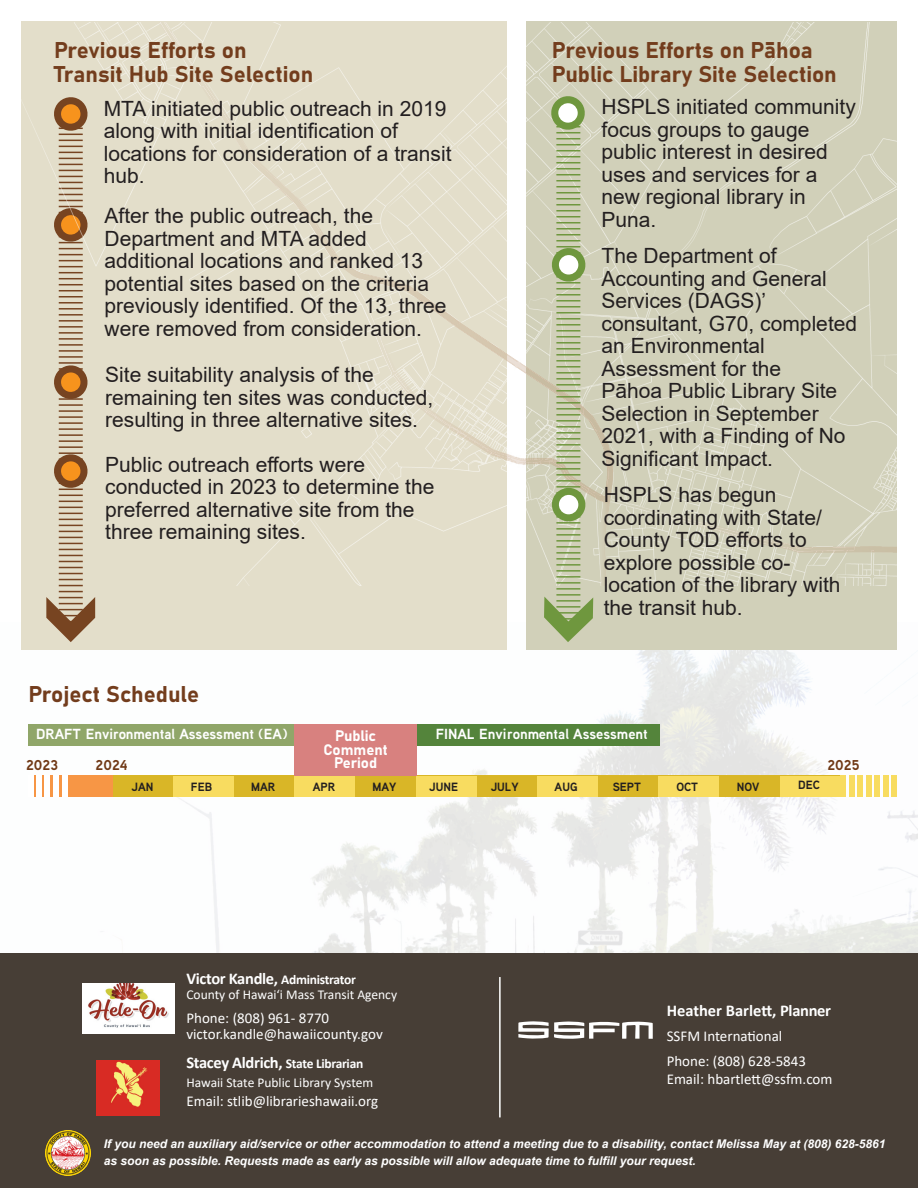
<style>
.page{position:relative;width:918px;height:1188px;background:#fff}
.page>*{position:absolute;margin:0;border:0;box-sizing:border-box;transform-origin:0 0}
.t1{font:22.5px "Bahnschrift";color:#733d1d}
.t2{font:21px/22.5px "Arial";color:#231f20}
.t3{font:700 16.5px "Calibri";letter-spacing:-.02em;color:#fff}
.t4{font:700 16.5px "Calibri";color:#fff}
.t5{font:15px "Calibri";color:#fff}
.t6{font:15px "Bahnschrift";color:#fff}
.t7{font:700 14.55px "Aaux Next";color:#fff}
.t8{font:700 14.25px "Aaux Next";color:#703916}
.t9{font:13.5px "Calibri";color:#fff}
.t10{font:italic 700 12px/16.5px "Arial";color:#fff}
.t11{font:700 12px "Aaux Next";color:#231f20}
.s1{font-size:13.5px}
</style>
<div class="page">
<img style="left:0;top:622px;width:918px;height:332px">
<div style="left:0;top:954px;width:918px;height:234px;background:#473e36"></div>
<svg style="left:518px;top:1021px;width:135px;height:18px"></svg>
<div style="left:21px;top:22px;width:486px;height:628px;background:#e3deca"></div>
<div style="left:527px;top:22px;width:370px;height:628px;background:#d1d0b9"></div>
<img style="left:25px;top:23px;width:872px;height:562px">
<svg style="left:46px;top:96px;width:49px;height:546px"></svg>
<img style="left:82px;top:983px;width:92px;height:50px">
<hr style="left:499px;top:977px;width:2px;height:140px;background:#fff">
<img style="left:45px;top:1131px;width:45px;height:45px">
<svg style="left:544px;top:95px;width:49px;height:547px"></svg>
<img style="left:97px;top:1061px;width:62px;height:54px">
<div style="left:28px;top:724px;width:266px;height:22px;background:#90a669"></div>
<div style="left:417px;top:724px;width:243px;height:22px;background:#54843b"></div>
<div style="left:52px;top:775px;width:788px;height:22px;background:#d9b627"></div>
<div style="left:173px;top:776px;width:61px;height:21px;background:#f8dc60"></div>
<div style="left:294px;top:776px;width:61px;height:21px;background:#f8dc60"></div>
<div style="left:28px;top:775px;width:84px;height:22px;background:#f79645"></div>
<div style="left:416px;top:776px;width:60px;height:21px;background:#f8dc60"></div>
<div style="left:537px;top:776px;width:61px;height:21px;background:#f8dc60"></div>
<div style="left:658px;top:776px;width:61px;height:21px;background:#f8dc60"></div>
<div style="left:780px;top:776px;width:60px;height:21px;background:#f8dc60"></div>
<div style="left:45px;top:775px;width:5px;height:22px;background:#fff"></div>
<div style="left:36px;top:775px;width:6px;height:22px;background:#fff"></div>
<div style="left:28px;top:775px;width:5px;height:22px;background:#fff"></div>
<div style="left:53px;top:775px;width:6px;height:22px;background:#fff"></div>
<div style="left:62px;top:775px;width:5px;height:22px;background:#fff"></div>
<div style="left:857px;top:775px;width:6px;height:22px;background:#f8dc60"></div>
<div style="left:849px;top:775px;width:5px;height:22px;background:#f8dc60"></div>
<div style="left:840px;top:775px;width:6px;height:22px;background:#f8dc60"></div>
<div style="left:866px;top:775px;width:5px;height:22px;background:#f8dc60"></div>
<div style="left:874px;top:775px;width:6px;height:22px;background:#f8dc60"></div>
<div style="left:883px;top:775px;width:5px;height:22px;background:#f8dc60"></div>
<div style="left:891px;top:775px;width:6px;height:22px;background:#f8dc60"></div>
<div style="left:294px;top:724px;width:123px;height:52px;background:#d8817f"></div>
<p class="t1" style="left:54px;top:33px;width:194px">Previous Efforts on</p>
<p class="t1" style="left:54px;top:57px;width:261px">Transit Hub Site Selection</p>
<p class="t2" style="left:104px;top:97px;width:349px">MTA initiated public outreach in 2019 along with initial identification of locations for consideration of a transit hub.</p>
<p class="t2" style="left:105px;top:205px;width:344px">After the public outreach, the Department and MTA added additional locations and ranked 13 potential sites based on the criteria previously identified. Of the 13, three were removed from consideration.</p>
<p class="t2" style="left:105px;top:363px;width:329px">Site suitability analysis of the remaining ten sites was conducted, resulting in three alternative sites.</p>
<p class="t2" style="left:105px;top:453px;width:331px">Public outreach efforts were conducted in 2023 to determine the preferred alternative site from the three remaining sites.</p>
<p class="t1" style="left:28px;top:677px;width:172px">Project Schedule</p>
<p class="t1" style="left:552px;top:33px;width:263px">Previous Efforts on Pāhoa</p>
<p class="t1" style="left:552px;top:57px;width:286px">Public Library Site Selection</p>
<p class="t2" style="left:602px;top:95px;width:256px">HSPLS initiated community focus groups to gauge public interest in desired uses and services for a new regional library in<br>Puna.</p>
<p class="t2" style="left:602px;top:245px;width:257px">The Department of<br>Accounting and General<br>Services (DAGS)’ consultant, G70, completed an Environmental<br>Assessment for the<br>Pāhoa Public Library Site<br>Selection in September<br>2021, with a Finding of No<br>Significant Impact.</p>
<p class="t2" style="left:604px;top:483px;width:238px">HSPLS has begun coordinating with State/<br>County TOD efforts to explore possible co&shy;location of the library with the transit hub.</p>
<p class="t7" style="left:36px;top:724px;width:253px">DRAFT Environmental Assessment (EA)</p>
<p class="t7" style="left:436px;top:724px;width:214px">FINAL Environmental Assessment</p>
<p class="t6" style="left:335px;top:725px;width:43px">Public</p>
<p class="t6" style="left:323px;top:738px;width:66px">Comment</p>
<p class="t6" style="left:334px;top:752px;width:45px">Period</p>
<p class="t8" style="left:26px;top:755px;width:33px">2023</p>
<p class="t8" style="left:96px;top:755px;width:34px">2024</p>
<p class="t8" style="left:827px;top:755px;width:33px">2025</p>
<p class="t11" style="left:132px;top:778px;width:23px">JAN</p>
<p class="t11" style="left:191px;top:778px;width:23px">FEB</p>
<p class="t11" style="left:251px;top:778px;width:26px">MAR</p>
<p class="t11" style="left:313px;top:778px;width:24px">APR</p>
<p class="t11" style="left:373px;top:778px;width:25px">MAY</p>
<p class="t11" style="left:429px;top:778px;width:30px">JUNE</p>
<p class="t11" style="left:491px;top:778px;width:29px">JULY</p>
<p class="t11" style="left:555px;top:778px;width:24px">AUG</p>
<p class="t11" style="left:613px;top:778px;width:30px">SEPT</p>
<p class="t11" style="left:676px;top:778px;width:23px">OCT</p>
<p class="t11" style="left:737px;top:778px;width:24px">NOV</p>
<p class="t11" style="left:798px;top:777px;width:23px">DEC</p>
<p class="t3" style="left:186px;top:966px;width:171px">Victor Kandle, <span class="s1">Administrator</span></p>
<p class="t9" style="left:186px;top:985px;width:212px">County of Hawai‘i Mass Transit Agency</p>
<p class="t5" style="left:186px;top:1007px;width:144px">Phone: (808) 961- 8770</p>
<p class="t5" style="left:186px;top:1024px;width:198px">victor.kandle@hawaiicounty.gov</p>
<p class="t3" style="left:186px;top:1051px;width:178px">Stacey Aldrich, <span class="s1">State Librarian</span></p>
<p class="t9" style="left:186px;top:1073px;width:188px">Hawaii State Public Library System</p>
<p class="t5" style="left:186px;top:1090px;width:193px">Email: stlib@librarieshawaii.org</p>
<p class="t4" style="left:667px;top:999px;width:166px">Heather Barlett, Planner</p>
<p class="t5" style="left:667px;top:1026px;width:117px">SSFM International</p>
<p class="t5" style="left:667px;top:1050px;width:141px">Phone: (808) 628-5843</p>
<p class="t5" style="left:667px;top:1068px;width:167px">Email: hbartlett@ssfm.com</p>
<p class="t10" style="left:104px;top:1136px;width:783px">If you need an auxiliary aid/service or other accommodation to attend a meeting due to a disability, contact Melissa May at (808) 628-5861 as soon as possible. Requests made as early as possible will allow adequate time to fulfill your request.</p>
</div>
